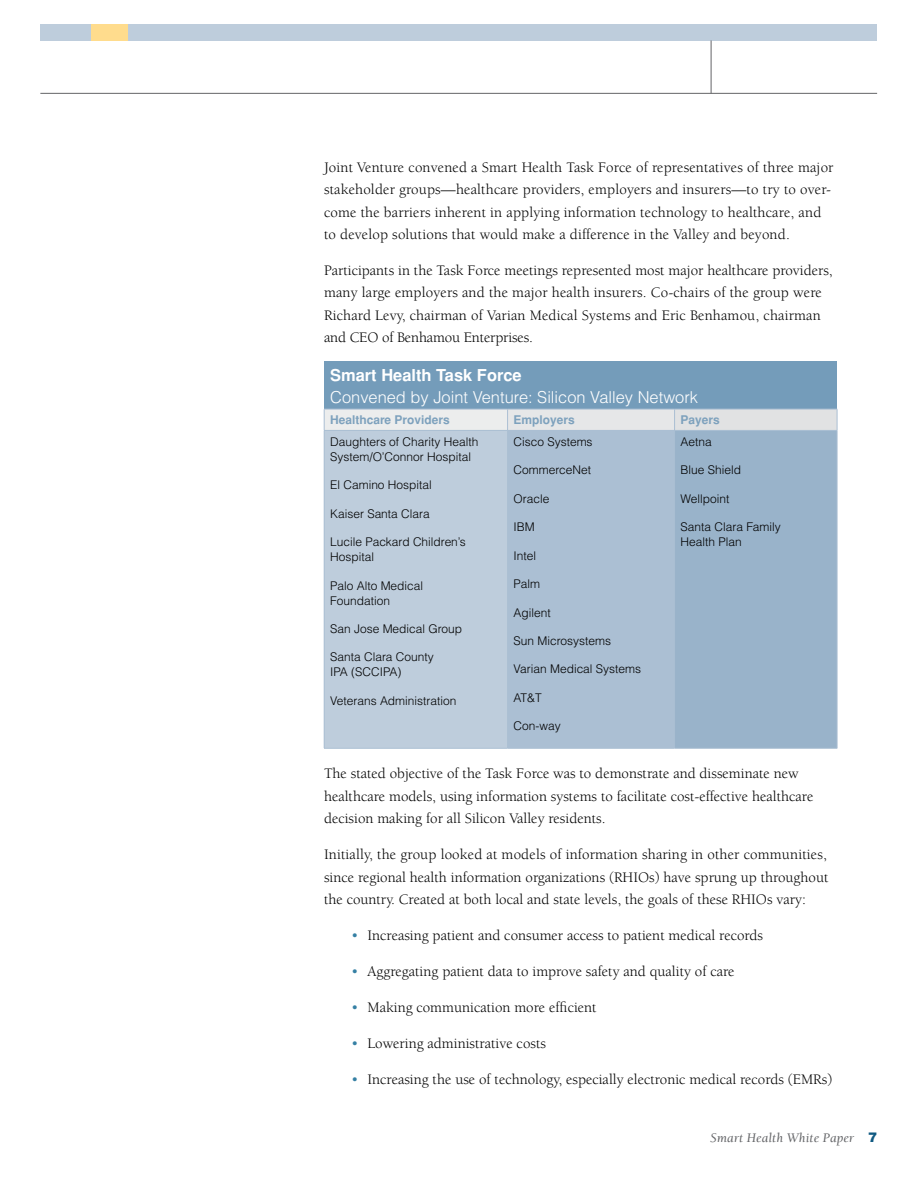
<style>
.page{position:relative;width:918px;height:1188px;background:#fff}
.page>*{position:absolute;margin:0;border:0;box-sizing:border-box;transform-origin:0 0}
.t1{font:300 16.5px "Helvetica";color:#fff}
.t2{font:700 16.5px "Helvetica";color:#fff}
.t3{font:15px/22.4px "Berkeley";color:#000}
.t4{font:italic 13.5px "Berkeley";letter-spacing:.01em;color:#636467}
.t5{font:300 12px/15px "Helvetica";color:#000}
.t6{font:700 12px "Helvetica";color:#7da1bd}
.s1{color:#3580a4}
.s2{font-family:"Helvetica";font-weight:900;font-style:normal;color:#105a82}
</style>
<div class="page">
<div style="left:40px;top:24px;width:837px;height:16px;background:#becddc"></div>
<hr style="left:40px;top:93px;width:837px;height:1px;background:#636467">
<div style="left:91px;top:24px;width:36px;height:16px;background:#ffdc8d"></div>
<hr style="left:711px;top:40px;width:1px;height:53px;background:#636467">
<div style="left:324px;top:362px;width:513px;height:47px;background:#749cba"></div>
<div style="left:324px;top:409px;width:184px;height:21px;background:#eceded"></div>
<div style="left:508px;top:409px;width:167px;height:21px;background:#e6e7e8"></div>
<div style="left:675px;top:409px;width:162px;height:21px;background:#e1e2e3"></div>
<div style="left:324px;top:430px;width:184px;height:318px;background:#becddc"></div>
<div style="left:508px;top:430px;width:167px;height:318px;background:#abbfd3"></div>
<div style="left:675px;top:430px;width:162px;height:318px;background:#99b3ca"></div>
<hr style="left:324px;top:409px;width:184px;height:1px;background:#abbfd3">
<svg style="left:324px;top:409px;width:1px;height:21px"></svg>
<hr style="left:508px;top:409px;width:167px;height:1px;background:#abbfd3">
<svg style="left:507px;top:410px;width:1px;height:20px"></svg>
<hr style="left:675px;top:409px;width:162px;height:1px;background:#abbfd3">
<svg style="left:674px;top:410px;width:1px;height:20px"></svg>
<svg style="left:837px;top:409px;width:1px;height:21px"></svg>
<hr style="left:324px;top:430px;width:184px;height:1px;background:#abbfd3">
<hr style="left:324px;top:431px;width:1px;height:317px;background:#abbfd3">
<hr style="left:324px;top:748px;width:184px;height:1px;background:#abbfd3">
<hr style="left:507px;top:431px;width:1px;height:317px;background:#abbfd3">
<hr style="left:675px;top:430px;width:162px;height:1px;background:#abbfd3">
<hr style="left:837px;top:431px;width:1px;height:317px;background:#abbfd3">
<hr style="left:508px;top:748px;width:167px;height:1px;background:#abbfd3">
<hr style="left:675px;top:748px;width:162px;height:1px;background:#abbfd3">
<p class="t3" style="left:324px;top:156px;width:511px">Joint Venture convened a Smart Health Task Force of representatives of three major stakeholder groups—healthcare providers, employers and insurers—to try to over&shy;come the barriers inherent in applying information technology to healthcare, and to develop solutions that would make a difference in the Valley and beyond.</p>
<p class="t3" style="left:324px;top:259px;width:510px">Participants in the Task Force meetings represented most major healthcare providers, many large employers and the major health insurers. Co-chairs of the group were Richard Levy, chairman of Varian Medical Systems and Eric Benhamou, chairman and CEO of Benhamou Enterprises.</p>
<p class="t2" style="left:330px;top:365px;width:193px">Smart Health Task Force</p>
<p class="t1" style="left:330px;top:387px;width:369px">Convened by Joint Venture: Silicon Valley Network</p>
<p class="t6" style="left:330px;top:413px;width:121px">Healthcare Providers</p>
<p class="t6" style="left:514px;top:413px;width:63px">Employers</p>
<p class="t6" style="left:681px;top:413px;width:41px">Payers</p>
<p class="t5" style="left:330px;top:434px;width:150px">Daughters of Charity Health<br>System/O’Connor Hospital</p>
<p class="t5" style="left:330px;top:477px;width:103px">El Camino Hospital</p>
<p class="t5" style="left:330px;top:506px;width:101px">Kaiser Santa Clara</p>
<p class="t5" style="left:330px;top:534px;width:137px">Lucile Packard Children’s<br>Hospital</p>
<p class="t5" style="left:330px;top:578px;width:95px">Palo Alto Medical<br>Foundation</p>
<p class="t5" style="left:330px;top:621px;width:133px">San Jose Medical Group</p>
<p class="t5" style="left:330px;top:650px;width:105px">Santa Clara County<br>IPA (SCCIPA)</p>
<p class="t5" style="left:330px;top:693px;width:128px">Veterans Administration</p>
<p class="t5" style="left:514px;top:434px;width:81px">Cisco Systems</p>
<p class="t5" style="left:514px;top:462px;width:79px">CommerceNet</p>
<p class="t5" style="left:514px;top:491px;width:37px">Oracle</p>
<p class="t5" style="left:514px;top:519px;width:23px">IBM</p>
<p class="t5" style="left:514px;top:548px;width:24px">Intel</p>
<p class="t5" style="left:514px;top:576px;width:28px">Palm</p>
<p class="t5" style="left:514px;top:605px;width:39px">Agilent</p>
<p class="t5" style="left:514px;top:633px;width:99px">Sun Microsystems</p>
<p class="t5" style="left:514px;top:662px;width:129px">Varian Medical Systems</p>
<p class="t5" style="left:514px;top:690px;width:30px">AT&amp;T</p>
<p class="t5" style="left:514px;top:718px;width:49px">Con-way</p>
<p class="t5" style="left:681px;top:434px;width:33px">Aetna</p>
<p class="t5" style="left:681px;top:462px;width:62px">Blue Shield</p>
<p class="t5" style="left:681px;top:491px;width:50px">Wellpoint</p>
<p class="t5" style="left:681px;top:519px;width:102px">Santa Clara Family<br>Health Plan</p>
<p class="t3" style="left:324px;top:763px;width:491px">The stated objective of the Task Force was to demonstrate and disseminate new healthcare models, using information systems to facilitate cost-effective healthcare decision making for all Silicon Valley residents.</p>
<p class="t3" style="left:324px;top:844px;width:505px">Initially, the group looked at models of information sharing in other communities, since regional health information organizations (RHIO</p>
<p class="t3" style="left:324px;top:866px;width:506px;text-indent:325px">s) have sprung up throughout the country. Created at both local and state levels, the goals of these RHIO</p>
<p class="t3" style="left:767px;top:888px;width:40px">s vary:</p>
<p class="t3" style="left:351px;top:924px;width:414px"><span class="s1">•</span> Increasing patient and consumer access to patient medical records</p>
<p class="t3" style="left:351px;top:960px;width:385px"><span class="s1">•</span> Aggregating patient data to improve safety and quality of care</p>
<p class="t3" style="left:351px;top:996px;width:247px"><span class="s1">•</span> Making communication more efficient</p>
<p class="t3" style="left:351px;top:1032px;width:196px"><span class="s1">•</span> Lowering administrative costs</p>
<p class="t3" style="left:351px;top:1068px;width:483px"><span class="s1">•</span> Increasing the use of technology, especially electronic medical records (EMRs)</p>
<p class="t4" style="left:710px;top:1131px;width:168px">Smart Health White Paper <span class="s2">7</span></p>
</div>
